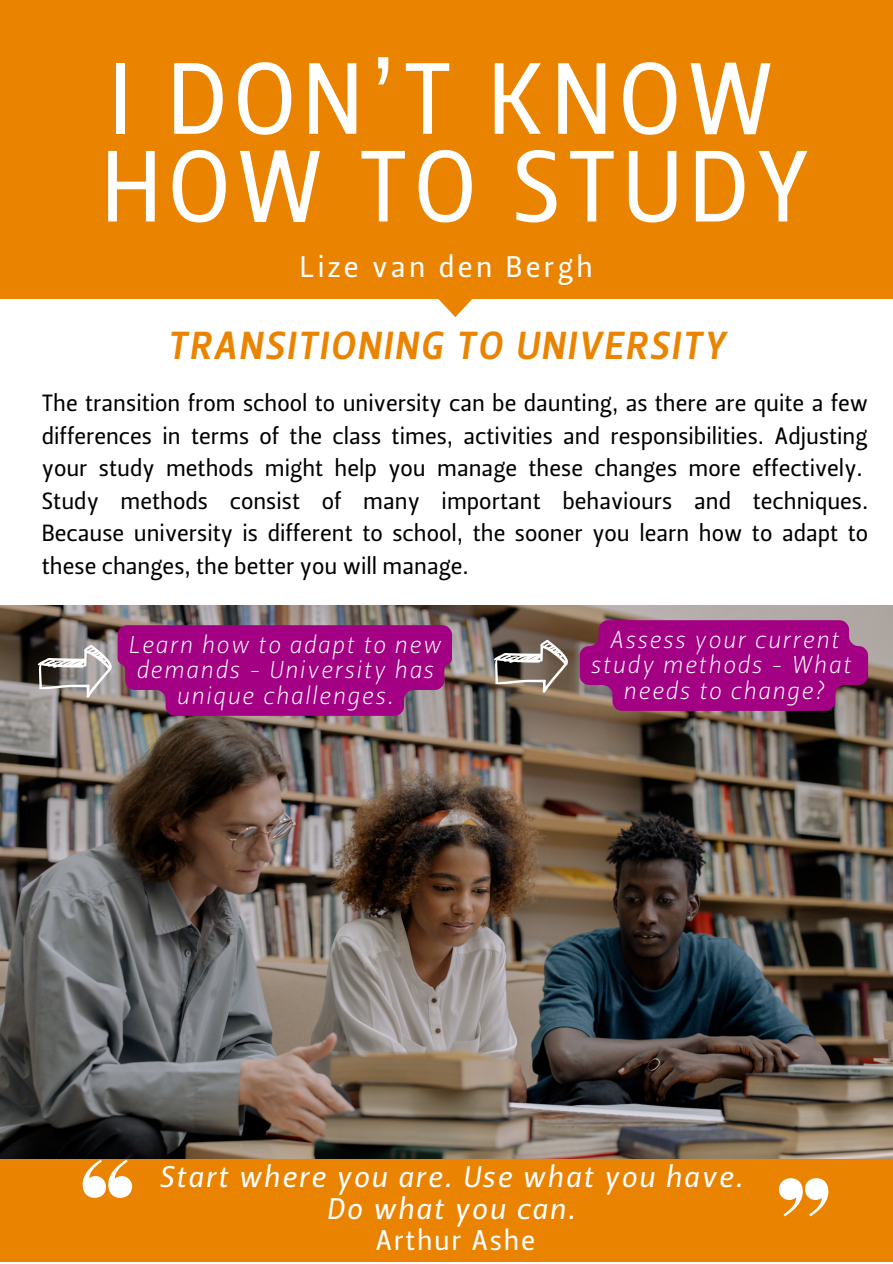
<style>
.page{position:relative;width:893px;height:1264px;background:#fff}
.page>*{position:absolute;margin:0;border:0;box-sizing:border-box;transform-origin:0 0}
.t1{font:100.8px/87.8px "Leitura Sans Grot 2";letter-spacing:.06em;color:#fff}
.t2{font:39px "Leitura Sans Italic 3";letter-spacing:.06em;color:#ea8400}
.t3{font:29.7px/32.5px "Leitura Sans Italic 2";letter-spacing:.06em;color:#fff;text-align:center}
.t4{font:29.7px "Leitura Sans Grot 2";letter-spacing:.11em;color:#fff}
.t5{font:28.2px "Leitura Sans Grot 2";letter-spacing:.06em;color:#fff}
.t6{font:24.3px/25.8px "Leitura Sans Italic 1";letter-spacing:.06em;color:#fff;text-align:center}
.t7{font:24.15px/25.8px "Leitura Sans Italic 1";letter-spacing:.06em;color:#fff;text-align:center}
.t8{font:23.4px/32.5px "Leitura Sans Grot 2";color:#000}
</style>
<div class="page">
<svg style="left:438px;top:299px;width:34px;height:18px"></svg>
<div style="left:0;top:0;width:892px;height:299px;background:#ea8400"></div>
<img style="left:0;top:605px;width:892px;height:554px">
<div style="left:0;top:1159px;width:892px;height:102px;background:#ea8400"></div>
<svg style="left:83px;top:1159px;width:49px;height:38px"></svg>
<svg style="left:778px;top:1178px;width:50px;height:38px"></svg>
<svg style="left:38px;top:644px;width:74px;height:53px"></svg>
<svg style="left:579px;top:620px;width:289px;height:91px;background:#a00d81"></svg>
<svg style="left:118px;top:625px;width:334px;height:91px;background:#a00c82"></svg>
<svg style="left:494px;top:640px;width:74px;height:52px"></svg>
<h1 class="t1" style="left:101px;top:57px;width:711px">I DON’T KNOW<br>HOW TO STUDY</h1>
<p class="t4" style="left:300px;top:249px;width:294px">Lize van den Bergh</p>
<h2 class="t2" style="left:168px;top:323px;width:559px">TRANSITIONING TO UNIVERSITY</h2>
<p class="t8" style="left:42px;top:387px;width:828px">The transition from school to university can be daunting, as there are quite a few differences in terms of the class times, activities and responsibilities. Adjusting your study methods might help you manage these changes more effectively.<br>Study methods consist of many important behaviours and techniques.<br>Because university is different to school, the sooner you learn how to adapt to these changes, the better you will manage.</p>
<p class="t7" style="left:128px;top:631px;width:314px">Learn how to adapt to new demands - University has unique challenges.</p>
<p class="t6" style="left:590px;top:626px;width:262px">Assess your current study methods - What needs to change?</p>
<p class="t3" style="left:159px;top:1160px;width:585px">Start where you are. Use what you have.<br>Do what you can.</p>
<p class="t5" style="left:375px;top:1223px;width:161px">Arthur Ashe</p>
</div>
